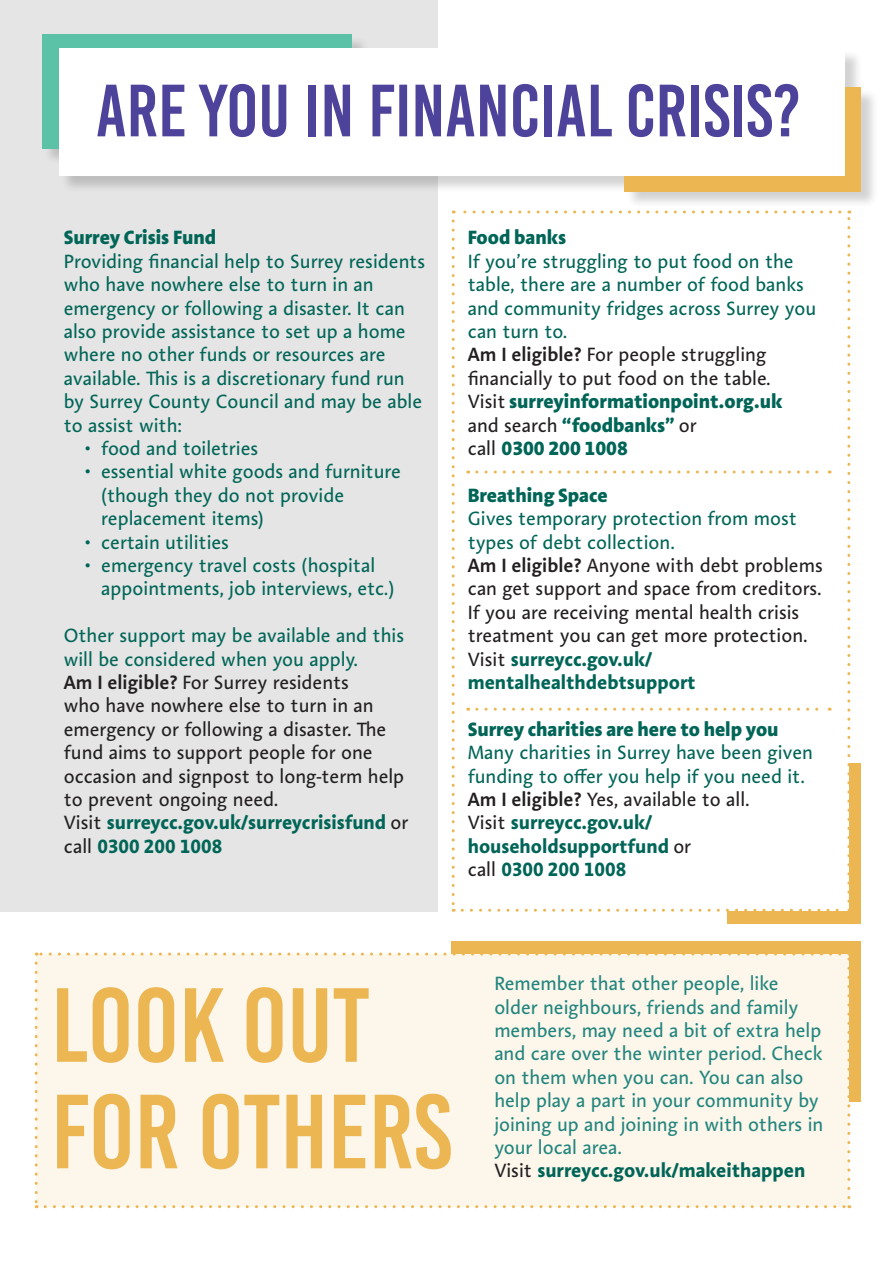
<style>
.page{position:relative;width:893px;height:1263px;background:#fff}
.page>*{position:absolute;margin:0;border:0;box-sizing:border-box;transform-origin:0 0}
.t1{font:105.15px/106.5px "Bebas Kai";color:#ecb753}
.t2{font:73.8px "Bebas Kai";color:#4e439b}
.t3{font:19.5px/23.4px "Aroma No 2 LT Pro";color:#006557}
.t4{font:19.5px/23.4px "Aroma No 2 LT Pro";color:#231f20}
.t5{font:19.5px/23.4px "Aroma No 2 LT Pro";color:#22857d}
.t6{font:700 19.5px/23.4px "Aroma No 2 LT Pro";color:#006557}
.t7{font:800 19.5px "Aroma No 2 LT Pro";color:#006557}
.s1{font-weight:600}
.s2{font-weight:400;color:#231f20}
.s3{font-weight:800;color:#006557}
</style>
<div class="page">
<div style="left:727px;top:762px;width:134px;height:161px;background:#ecb753"></div>
<div style="left:452px;top:941px;width:409px;height:161px;background:#ecb753"></div>
<div style="left:453px;top:212px;width:396px;height:698px;background:#fff"></div>
<svg style="left:452px;top:221px;width:3px;height:691px"></svg>
<svg style="left:462px;top:909px;width:387px;height:3px"></svg>
<svg style="left:847px;top:210px;width:3px;height:691px"></svg>
<svg style="left:453px;top:210px;width:387px;height:3px"></svg>
<div style="left:0;top:0;width:438px;height:912px;background:#e4e5e4"></div>
<div style="left:43px;top:35px;width:835px;height:174px;background:#231f20;opacity:.2"></div>
<div style="left:624px;top:87px;width:237px;height:104px;background:#ecb753"></div>
<div style="left:43px;top:34px;width:309px;height:114px;background:#5cc2a7"></div>
<div style="left:59px;top:48px;width:786px;height:128px;background:#fff"></div>
<svg style="left:477px;top:470px;width:353px;height:3px"></svg>
<svg style="left:477px;top:708px;width:353px;height:3px"></svg>
<div style="left:36px;top:954px;width:813px;height:253px;background:#fcf6eb"></div>
<svg style="left:35px;top:963px;width:3px;height:245px"></svg>
<svg style="left:45px;top:1205px;width:805px;height:3px"></svg>
<svg style="left:847px;top:954px;width:3px;height:244px"></svg>
<svg style="left:36px;top:952px;width:804px;height:3px"></svg>
<p class="t2" style="left:96px;top:71px;width:706px">ARE YOU IN FINANCIAL CRISIS?</p>
<p class="t7" style="left:64px;top:225px;width:154px">Surrey Crisis Fund</p>
<p class="t3" style="left:64px;top:249px;width:363px">Providing financial help to Surrey residents who have nowhere else to turn in an emergency or following a disaster. It can also provide assistance to set up a home where no other funds or resources are available. This is a discretionary fund run by Surrey County Council and may be able to assist with:</p>
<p class="t3" style="left:85px;top:436px;width:175px">• food and toiletries</p>
<p class="t3" style="left:101px;top:460px;width:301px;text-indent:-16px">• essential white goods and furniture (though they do not provide replacement items)</p>
<p class="t3" style="left:85px;top:530px;width:146px">• certain utilities</p>
<p class="t3" style="left:101px;top:553px;width:295px;text-indent:-16px">• emergency travel costs (hospital appointments, job interviews, etc.)</p>
<p class="t3" style="left:64px;top:623px;width:342px">Other support may be available and this will be considered when you apply.</p>
<p class="t4" style="left:64px;top:670px;width:342px"><span class="s1">Am I eligible?</span> For Surrey residents<br>who have nowhere else to turn in an emergency or following a disaster. The fund aims to support people for one occasion and signpost to long-term help to prevent ongoing need.</p>
<p class="t6" style="left:64px;top:810px;width:346px"><span class="s2">Visit</span> surreycc.gov.uk/surreycrisisfund <span class="s2">or call</span> 0300 200 1008</p>
<p class="t7" style="left:468px;top:225px;width:100px">Food banks</p>
<p class="t3" style="left:468px;top:249px;width:350px">If you’re struggling to put food on the table, there are a number of food banks and community fridges across Surrey you can turn to.</p>
<p class="t4" style="left:468px;top:343px;width:305px"><span class="s1">Am I eligible?</span> For people struggling financially to put food on the table.</p>
<p class="t7" style="left:468px;top:388px;width:316px"><span class="s2">Visit</span> surreyinformationpoint.org.uk</p>
<p class="t4" style="left:468px;top:413px;width:231px">and search <span class="s3">“foodbanks”</span> or</p>
<p class="t7" style="left:468px;top:435px;width:162px"><span class="s2">call</span> 0300 200 1008</p>
<p class="t7" style="left:468px;top:482px;width:142px">Breathing Space</p>
<p class="t3" style="left:468px;top:506px;width:331px">Gives temporary protection from most types of debt collection.</p>
<p class="t4" style="left:468px;top:553px;width:357px"><span class="s1">Am I eligible?</span> Anyone with debt problems can get support and space from creditors.<br>If you are receiving mental health crisis treatment you can get more protection.</p>
<p class="t6" style="left:468px;top:647px;width:229px"><span class="s2">Visit</span> surreycc.gov.uk/ mentalhealthdebtsupport</p>
<p class="t7" style="left:468px;top:716px;width:312px">Surrey charities are here to help you</p>
<p class="t3" style="left:468px;top:740px;width:347px">Many charities in Surrey have been given funding to offer you help if you need it.</p>
<p class="t4" style="left:468px;top:787px;width:283px"><span class="s1">Am I eligible?</span> Yes, available to all.</p>
<p class="t6" style="left:468px;top:810px;width:225px"><span class="s2">Visit</span> surreycc.gov.uk/ householdsupportfund <span class="s2">or</span></p>
<p class="t6" style="left:468px;top:857px;width:160px"><span class="s2">call</span> 0300 200 1008</p>
<p class="t1" style="left:51px;top:973px;width:402px">LOOK OUT<br>FOR OTHERS</p>
<p class="t5" style="left:494px;top:971px;width:331px">Remember that other people, like older neighbours, friends and family members, may need a bit of extra help and care over the winter period. Check on them when you can. You can also help play a part in your community by joining up and joining in with others in your local area.</p>
<p class="t6" style="left:494px;top:1158px;width:313px"><span class="s2">Visit</span> surreycc.gov.uk/makeithappen</p>
</div>
